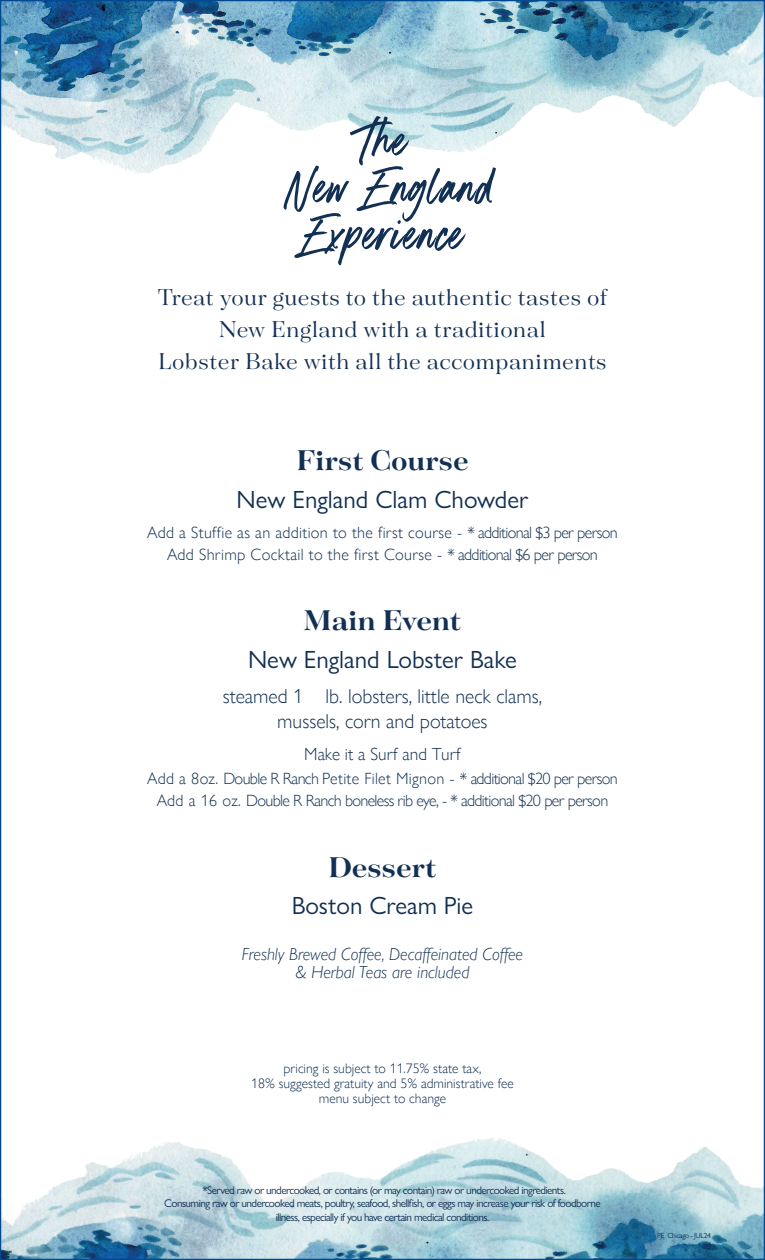
<style>
.page{position:relative;width:765px;height:1260px;background:#fff}
.page>*{position:absolute;margin:0;border:0;box-sizing:border-box;transform-origin:0 0}
.Red_Category_Header{font:60px "Boston Skyline Clean";letter-spacing:.02em;color:#123053}
.Course_Heading{font:700 31.25px "Tenez";color:#123053}
.Red_Category_Header-2{font:25px "Tenez";letter-spacing:.015em;color:#123053}
.Menu_Item{font:25px "Gill Sans Nova";color:#123053}
.Course_Heading-2{font:25px "Gill Sans Nova";color:#123053}
.Course_Heading-3{font:300 20px "Gill Sans Nova";color:#123053}
.Menu_Description{font:italic 300 17.5px "Gill Sans Nova";color:#123053}
.Course_Heading-4{font:300 17.5px "Gill Sans Nova";color:#123053}
.Red_Category_Header-3{font:300 16.25px "Gill Sans Nova";letter-spacing:-.04em;color:#123053}
.Red_Category_Header-4{font:300 16.25px "Gill Sans Nova";letter-spacing:.015em;color:#123053}
.Red_Category_Header-5{font:300 16.25px "Gill Sans Nova";letter-spacing:.02em;color:#123053}
.t1{font:300 13.75px "Gill Sans Nova";color:#123053}
.t2{font:11.25px/13.5px "Gill Sans Nova";letter-spacing:-.05em;color:#123053;text-align:center}
.t3{font:7.5px "Gill Sans Nova";letter-spacing:-.05em;color:#123053}
</style>
<div class="page">
<img style="left:2px;top:1138px;width:761px;height:120px">
<img style="left:2px;top:2px;width:761px;height:172px">
<p class="Red_Category_Header" style="left:357px;top:103px;width:53px">The</p>
<p class="Red_Category_Header" style="left:283px;top:150px;width:213px">New England</p>
<p class="Red_Category_Header" style="left:300px;top:197px;width:166px">Experience</p>
<p class="Red_Category_Header-2" style="left:157px;top:281px;width:452px">Treat your guests to the authentic tastes of</p>
<p class="Red_Category_Header-2" style="left:219px;top:313px;width:328px">New England with a traditional</p>
<p class="Red_Category_Header-2" style="left:158px;top:345px;width:450px">Lobster Bake with all the accompaniments</p>
<p class="Course_Heading" style="left:296px;top:439px;width:174px">First Course</p>
<p class="Menu_Item" style="left:237px;top:484px;width:293px">New England Clam Chowder</p>
<p class="Red_Category_Header-4" style="left:147px;top:523px;width:472px">Add a Stuffie as an addition to the first course - * additional $3 per person</p>
<p class="Red_Category_Header-5" style="left:167px;top:545px;width:432px">Add Shrimp Cocktail to the first Course - * additional $6 per person</p>
<p class="Course_Heading" style="left:304px;top:599px;width:159px">Main Event</p>
<p class="Course_Heading-2" style="left:248px;top:644px;width:270px">New England Lobster Bake</p>
<p class="Course_Heading-3" style="left:223px;top:685px;width:321px">steamed 1 lb. lobsters, little neck clams,</p>
<p class="Course_Heading-3" style="left:277px;top:710px;width:212px">mussels, corn and potatoes</p>
<p class="Course_Heading-4" style="left:304px;top:745px;width:158px">Make it a Surf and Turf</p>
<p class="Red_Category_Header-3" style="left:147px;top:769px;width:472px">Add a 8oz. Double R Ranch Petite Filet Mignon - * additional $20 per person</p>
<p class="Red_Category_Header-3" style="left:157px;top:791px;width:453px">Add a 16 oz. Double R Ranch boneless rib eye, - * additional $20 per person</p>
<p class="Course_Heading" style="left:329px;top:845px;width:109px">Dessert</p>
<p class="Menu_Item" style="left:292px;top:890px;width:183px">Boston Cream Pie</p>
<p class="Menu_Description" style="left:242px;top:945px;width:283px">Freshly Brewed Coffee, Decaffeinated Coffee</p>
<p class="Menu_Description" style="left:296px;top:962px;width:175px">&amp; Herbal Teas are included</p>
<p class="t1" style="left:284px;top:1060px;width:199px">pricing is subject to 11.75% state tax,</p>
<p class="t1" style="left:251px;top:1075px;width:264px">18% suggested gratuity and 5% administrative fee</p>
<p class="t1" style="left:319px;top:1090px;width:129px">menu subject to change</p>
<p class="t2" style="left:164px;top:1183px;width:438px">*Served raw or undercooked, or contains (or may contain) raw or undercooked ingredients.<br>Consuming raw or undercooked meats, poultry, seafood, shellfish, or eggs may increase your risk of foodborne illness, especially if you have certain medical conditions.</p>
<p class="t3" style="left:657px;top:1231px;width:55px">PE Chicago - JUL24</p>
</div>
